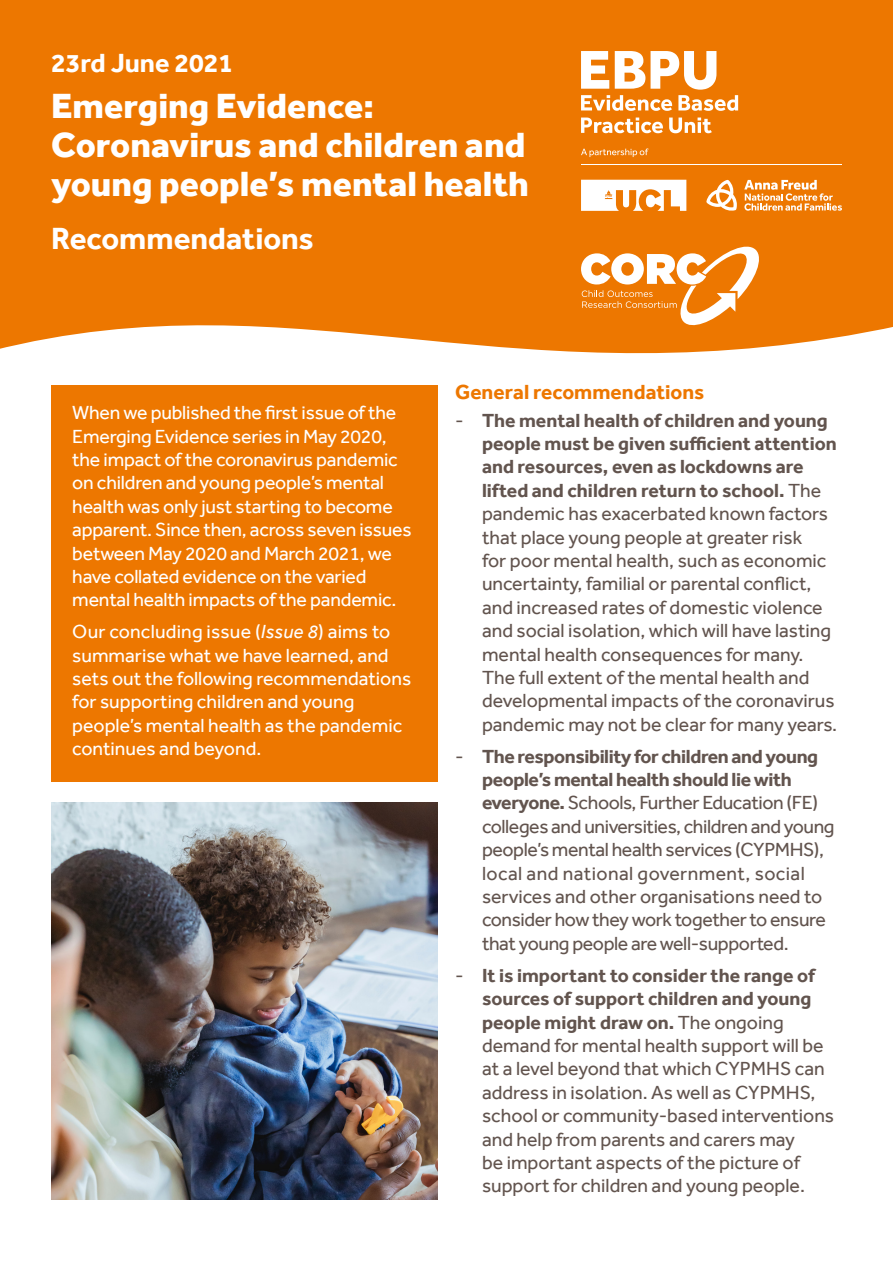
<style>
.page{position:relative;width:893px;height:1263px;background:#fff}
.page>*{position:absolute;margin:0;border:0;box-sizing:border-box;transform-origin:0 0}
.t1{font:800 36px/39px "Effra";color:#fff}
.Sub_title{font:700 31.5px "Effra";color:#fff}
.t2{font:700 27px "Effra";color:#fff}
.Sub_heading_1{font:700 21px "Effra";color:#ed7700}
.t3{font:19.5px/23.4px "Effra";color:#62544e}
.t4{font:19.5px/23.4px "Effra";letter-spacing:-.01em;color:#fff}
.t5{font:19.5px/23.4px "Effra";letter-spacing:-.02em;color:#62544e}
.s1{font-style:italic}
.s2{font-weight:700}
</style>
<div class="page">
<div style="left:0;top:0;width:893px;height:354px;background:#ed7700"></div>
<hr style="left:581px;top:164px;width:261px;height:1px;background:#fff">
<svg style="left:581px;top:148px;width:68px;height:9px"></svg>
<svg style="left:581px;top:51px;width:157px;height:60px"></svg>
<svg style="left:581px;top:118px;width:82px;height:15px"></svg>
<svg style="left:669px;top:118px;width:43px;height:15px"></svg>
<svg style="left:706px;top:180px;width:31px;height:31px"></svg>
<svg style="left:744px;top:180px;width:98px;height:31px;background:#f2a04d"></svg>
<svg style="left:581px;top:180px;width:105px;height:31px"></svg>
<svg style="left:581px;top:241px;width:183px;height:89px"></svg>
<div style="left:51px;top:385px;width:387px;height:396px;background:#ed7700"></div>
<img style="left:51px;top:803px;width:387px;height:396px">
<p class="t2" style="left:51px;top:47px;width:184px">23rd June 2021</p>
<p class="t1" style="left:51px;top:86px;width:479px">Emerging Evidence:<br>Coronavirus and children and young people’s mental health</p>
<p class="Sub_title" style="left:51px;top:220px;width:264px">Recommendations</p>
<p class="t4" style="left:72px;top:401px;width:341px">When we published the first issue of the Emerging Evidence series in May 2020, the impact of the coronavirus pandemic on children and young people’s mental health was only just starting to become apparent. Since then, across seven issues between May 2020 and March 2021, we have collated evidence on the varied mental health impacts of the pandemic.</p>
<p class="t4" style="left:72px;top:620px;width:340px">Our concluding issue (<span class="s1">Issue 8</span>) aims to summarise what we have learned, and sets out the following recommendations for supporting children and young people’s mental health as the pandemic continues and beyond.</p>
<p class="Sub_heading_1" style="left:455px;top:379px;width:251px">General recommendations</p>
<p class="t3" style="left:482px;top:408px;width:357px;text-indent:-27px">- <span class="s2">The mental health of children and young people must be given sufficient attention and resources, even as lockdowns are lifted and children return to school.</span> The pandemic has exacerbated known factors that place young people at greater risk<br>for poor mental health, such as economic uncertainty, familial or parental conflict, and increased rates of domestic violence and social isolation, which will have lasting mental health consequences for many.<br>The full extent of the mental health and developmental impacts of the coronavirus pandemic may not be clear for many years.</p>
<p class="t5" style="left:482px;top:744px;width:354px;text-indent:-27px">- <span class="s2">The responsibility for children and young people’s mental health should lie with everyone.</span> Schools, Further Education (FE) colleges and universities, children and young people’s mental health services (CYPMHS), local and national government, social services and other organisations need to consider how they work together to ensure that young people are well-supported.</p>
<p class="t3" style="left:482px;top:963px;width:354px;text-indent:-27px">- <span class="s2">It is important to consider the range of sources of support children and young people might draw on.</span> The ongoing demand for mental health support will be at a level beyond that which CYPMHS can address in isolation. As well as CYPMHS, school or community-based interventions and help from parents and carers may<br>be important aspects of the picture of support for children and young people.</p>
</div>
